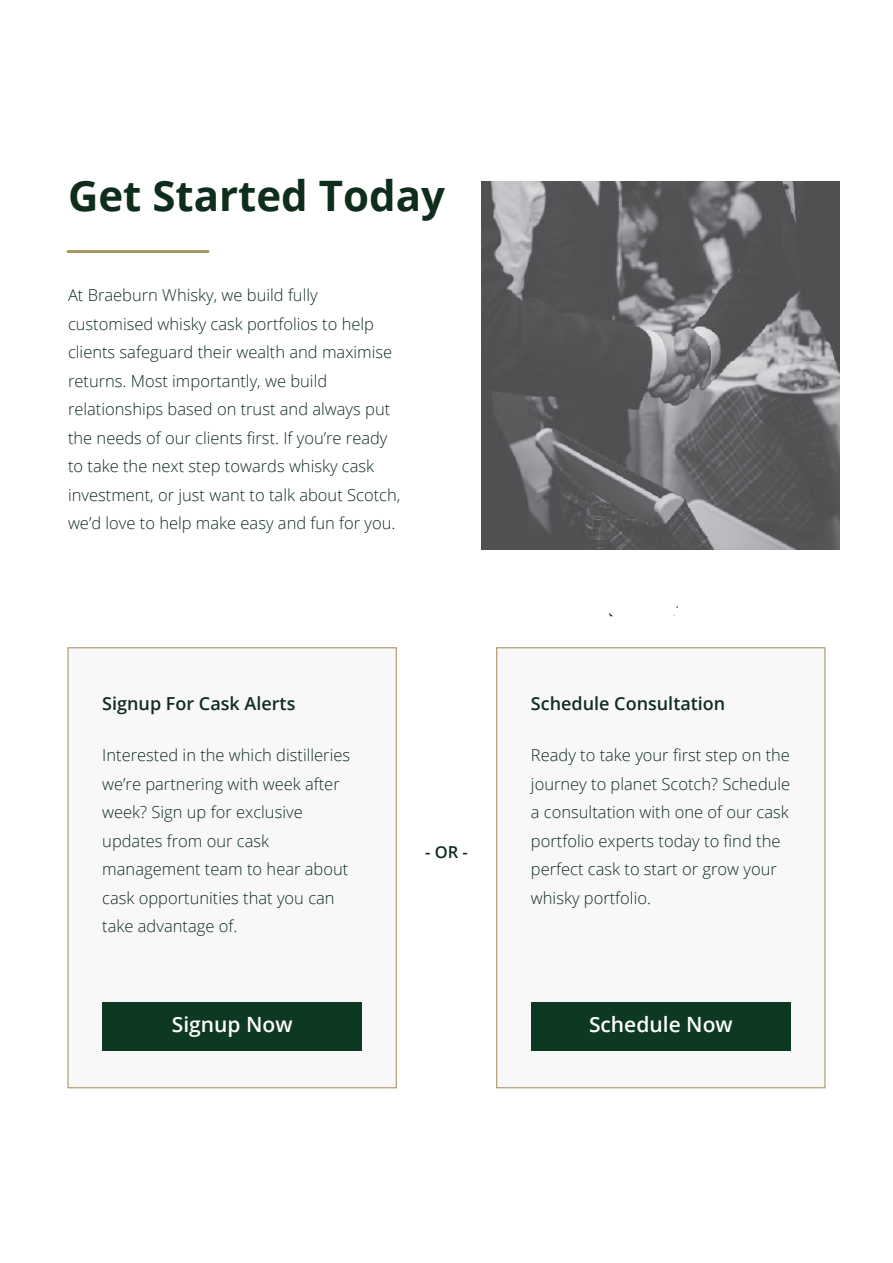
<style>
.page{position:relative;width:893px;height:1263px;background:#fff}
.page>*{position:absolute;margin:0;border:0;box-sizing:border-box;transform-origin:0 0}
.t1{font:700 42px "Open Sans";color:#0e2d1c}
.t2{font:600 21px "Open Sans";color:#fff}
.t3{font:600 18px "Open Sans";color:#102c21}
.t4{font:300 16.5px/28.5px "Open Sans";color:#102c21}
.t5{font:600 16.5px "Open Sans";color:#102c21}
</style>
<div class="page">
<div style="left:67px;top:647px;width:330px;height:441px;background:#f8f8f8;border:1px solid #a89767"></div>
<hr style="left:68px;top:250px;width:140px;height:3px;background:#a89667">
<img style="left:481px;top:181px;width:359px;height:368px">
<div style="left:496px;top:647px;width:329px;height:441px;background:#f8f8f8;border:1px solid #a89767"></div>
<div style="left:102px;top:1002px;width:260px;height:48px;background:#0d3822"></div>
<div style="left:531px;top:1002px;width:260px;height:48px;background:#0d3822"></div>
<h1 class="t1" style="left:68px;top:166px;width:378px">Get Started Today</h1>
<p class="t4" style="left:68px;top:280px;width:334px">At Braeburn Whisky, we build fully customised whisky cask portfolios to help clients safeguard their wealth and maximise returns. Most importantly, we build relationships based on trust and always put the needs of our clients first. If you’re ready to take the next step towards whisky cask investment, or just want to talk about Scotch, we’d love to help make easy and fun for you.</p>
<p class="t3" style="left:102px;top:691px;width:195px">Signup For Cask Alerts</p>
<p class="t4" style="left:102px;top:741px;width:249px">Interested in the which distilleries we’re partnering with week after week? Sign up for exclusive updates from our cask management team to hear about cask opportunities that you can take advantage of.</p>
<p class="t5" style="left:425px;top:841px;width:44px">- OR -</p>
<p class="t3" style="left:531px;top:691px;width:196px">Schedule Consultation</p>
<p class="t4" style="left:531px;top:741px;width:261px">Ready to take your first step on the journey to planet Scotch? Schedule a consultation with one of our cask portfolio experts today to find the perfect cask to start or grow your whisky portfolio.</p>
<p class="t2" style="left:172px;top:1010px;width:122px">Signup Now</p>
<p class="t2" style="left:589px;top:1010px;width:145px">Schedule Now</p>
</div>
